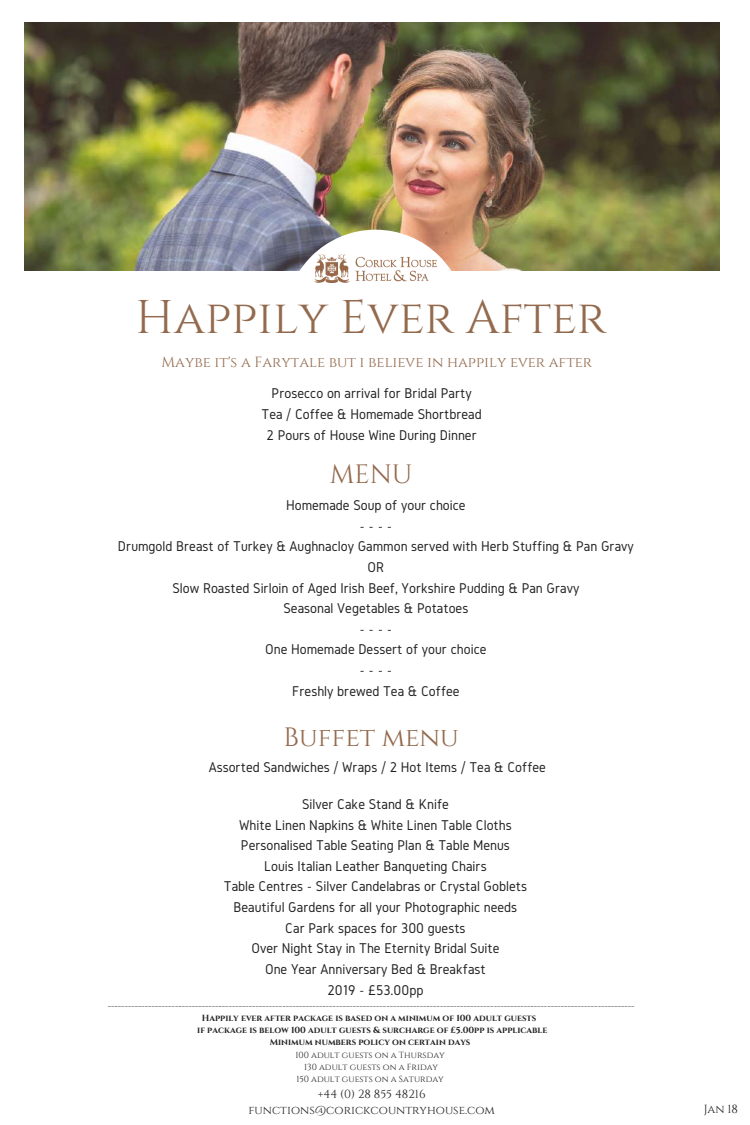
<style>
.page{position:relative;width:750px;height:1125px;background:#fff}
.page>*{position:absolute;margin:0;border:0;box-sizing:border-box;transform-origin:0 0}
.t1{font:47.12px "Cinzel";color:#936a4d}
.t2{font:26.5px "Cinzel";color:#936a4d}
.t3{font:14.75px/20.6px "Gidole";color:#222;text-align:center}
.t4{font:14.75px "Cinzel";color:#936a4d}
.t5{font:11.75px/16px "Cinzel";color:#222;text-align:center}
.t6{font:8.88px/12.2px "Cinzel";color:#222;text-align:center}
.t7{font:700 8.88px "Cinzel";color:#222}
</style>
<div class="page">
<img style="left:24px;top:22px;width:696px;height:249px">
<svg style="left:285px;top:230px;width:181px;height:53px"></svg>
<img style="left:314px;top:254px;width:123px;height:28px">
<h1 class="t1" style="left:135px;top:287px;width:473px">Happily Ever After</h1>
<p class="t4" style="left:162px;top:352px;width:432px">Maybe it's a Farytale but i believe in happily ever after</p>
<p class="t3" style="left:262px;top:383px;width:222px">Prosecco on arrival for Bridal Party<br>Tea / Coffee &amp; Homemade Shortbread<br>2 Pours of House Wine During Dinner</p>
<h2 class="t2" style="left:330px;top:457px;width:85px">MENU</h2>
<p class="t3" style="left:118px;top:495px;width:517px">Homemade Soup of your choice<br>----<br>Drumgold Breast of Turkey &amp; Aughnacloy Gammon served with Herb Stuffing &amp; Pan Gravy<br>OR<br>Slow Roasted Sirloin of Aged Irish Beef, Yorkshire Pudding &amp; Pan Gravy<br>Seasonal Vegetables &amp; Potatoes<br>----<br>One Homemade Dessert of your choice<br>----<br>Freshly brewed Tea &amp; Coffee</p>
<h2 class="t2" style="left:284px;top:721px;width:177px">Buffet menu</h2>
<p class="t3" style="left:209px;top:757px;width:339px">Assorted Sandwiches / Wraps / 2 Hot Items / Tea &amp; Coffee</p>
<p class="t3" style="left:224px;top:794px;width:305px">Silver Cake Stand &amp; Knife<br>White Linen Napkins &amp; White Linen Table Cloths Personalised Table Seating Plan &amp; Table Menus<br>Louis Italian Leather Banqueting Chairs<br>Table Centres - Silver Candelabras or Crystal Goblets Beautiful Gardens for all your Photographic needs Car Park spaces for 300 guests<br>Over Night Stay in The Eternity Bridal Suite<br>One Year Anniversary Bed &amp; Breakfast<br>2019 - £53.00pp</p>
<p class="t6" style="left:108px;top:1000px;width:528px">-------------------------------------------------------------------------------------------------------------------------------------------------------------</p>
<p class="t7" style="left:202px;top:1012px;width:336px">Happily ever after package is based on a minimum of 100 adult guests</p>
<p class="t7" style="left:197px;top:1025px;width:352px">if package is below 100 adult guests &amp; surcharge of £5.00pp is applicable</p>
<p class="t7" style="left:270px;top:1037px;width:202px">Minimum numbers policy on certain days</p>
<p class="t6" style="left:295px;top:1049px;width:151px">100 adult guests on a Thursday<br>130 adult guests on a Friday<br>150 adult guests on a Saturday</p>
<p class="t5" style="left:248px;top:1086px;width:248px">+44 (0) 28 855 48216 functions@corickcountryhouse.com</p>
<p class="t5" style="left:704px;top:1101px;width:36px">Jan 18</p>
</div>
